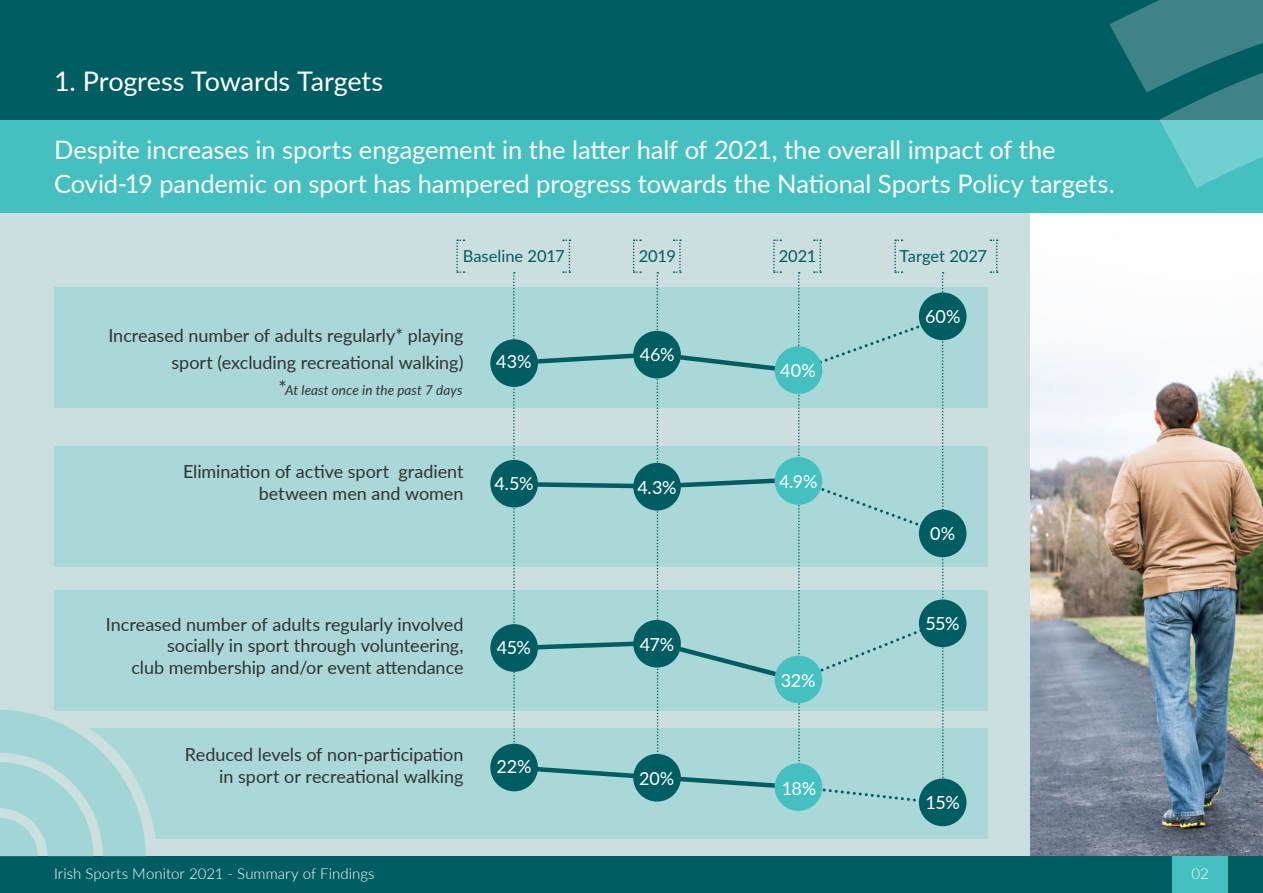
<style>
.page{position:relative;width:1263px;height:893px;background:#fff}
.page>*{position:absolute;margin:0;border:0;box-sizing:border-box;transform-origin:0 0}
.t1{font:27px "Lato";letter-spacing:-.01em;color:#fff}
.t2{font:25.5px "Lato";letter-spacing:-.005em;color:#fff}
.t3{font:18px "Lato";letter-spacing:-.005em;color:#323232}
.t4{font:18px "Lato";letter-spacing:-.01em;color:#fff}
.t5{font:16.5px "Lato";letter-spacing:-.005em;color:#005d62}
.t6{font:300 15px "Lato";letter-spacing:.005em;color:#fff}
.t7{font:italic 13.5px "Lato";letter-spacing:.01em;color:#323232}
.s1{font-style:normal;font-size:19.5px}
</style>
<div class="page">
<div style="left:0;top:184px;width:1263px;height:683px;background:#cbdfe0"></div>
<img style="left:1030px;top:213px;width:233px;height:644px">
<div style="left:0;top:857px;width:1263px;height:36px;background:#005d62"></div>
<div style="left:0;top:117px;width:1263px;height:96px;background:#44c0c0"></div>
<div style="left:0;top:0;width:1263px;height:119px;background:#005d62"></div>
<div style="left:1173px;top:857px;width:55px;height:36px;background:#44c0c0"></div>
<div style="left:146px;top:728px;width:842px;height:111px;background:#aad7d8"></div>
<div style="left:54px;top:590px;width:934px;height:120px;background:#aad7d8"></div>
<div style="left:54px;top:447px;width:934px;height:120px;background:#aad7d8"></div>
<div style="left:54px;top:287px;width:934px;height:121px;background:#aad7d8"></div>
<div style="left:490px;top:339px;width:48px;height:48px;background:#005d62;border-radius:50%"></div>
<div style="left:919px;top:293px;width:47px;height:47px;background:#005d62;border-radius:50%"></div>
<div style="left:490px;top:460px;width:48px;height:47px;background:#005d62;border-radius:50%"></div>
<div style="left:919px;top:510px;width:47px;height:47px;background:#005d62;border-radius:50%"></div>
<div style="left:490px;top:624px;width:48px;height:48px;background:#005d62;border-radius:50%"></div>
<div style="left:919px;top:599px;width:47px;height:48px;background:#005d62;border-radius:50%"></div>
<div style="left:490px;top:744px;width:48px;height:47px;background:#005d62;border-radius:50%"></div>
<div style="left:775px;top:763px;width:47px;height:48px;background:#44c0c0;border-radius:50%"></div>
<div style="left:919px;top:779px;width:47px;height:47px;background:#005d62;border-radius:50%"></div>
<svg style="left:456px;top:239px;width:8px;height:34px"></svg>
<svg style="left:507px;top:239px;width:437px;height:567px"></svg>
<svg style="left:990px;top:239px;width:8px;height:34px"></svg>
<svg style="left:1109px;top:0;width:154px;height:188px"></svg>
<svg style="left:0;top:710px;width:146px;height:147px"></svg>
<p class="t1" style="left:54px;top:62px;width:331px">1. Progress Towards Targets</p>
<p class="t2" style="left:54px;top:131px;width:1003px">Despite increases in sports engagement in the latter half of 2021, the overall impact of the</p>
<p class="t2" style="left:54px;top:166px;width:1062px">Covid-19 pandemic on sport has hampered progress towards the National Sports Policy targets.</p>
<p class="t5" style="left:463px;top:244px;width:104px">Baseline 2017</p>
<p class="t5" style="left:639px;top:244px;width:39px">2019</p>
<p class="t5" style="left:779px;top:244px;width:39px">2021</p>
<p class="t5" style="left:899px;top:244px;width:89px">Target 2027</p>
<p class="t3" style="left:108px;top:323px;width:357px">Increased number of adults regularly* playing</p>
<p class="t3" style="left:171px;top:350px;width:293px">sport (excluding recreational walking)</p>
<p class="t7" style="left:279px;top:381px;width:185px"><span class="s1">*</span>At least once in the past 7 days</p>
<p class="t3" style="left:183px;top:459px;width:282px">Elimination of active sport gradient</p>
<p class="t3" style="left:259px;top:480px;width:206px">between men and women</p>
<p class="t4" style="left:496px;top:349px;width:37px">43%</p>
<p class="t4" style="left:640px;top:342px;width:36px">46%</p>
<p class="t4" style="left:780px;top:357px;width:37px">40%</p>
<p class="t4" style="left:494px;top:470px;width:41px">4.5%</p>
<p class="t4" style="left:637px;top:474px;width:41px">4.3%</p>
<p class="t4" style="left:779px;top:469px;width:40px">4.9%</p>
<p class="t3" style="left:106px;top:611px;width:359px">Increased number of adults regularly involved</p>
<p class="t3" style="left:167px;top:633px;width:298px">socially in sport through volunteering,</p>
<p class="t3" style="left:131px;top:655px;width:334px">club membership and/or event attendance</p>
<p class="t3" style="left:185px;top:741px;width:280px">Reduced levels of non-participation</p>
<p class="t3" style="left:219px;top:763px;width:246px">in sport or recreational walking</p>
<p class="t4" style="left:497px;top:634px;width:36px">45%</p>
<p class="t4" style="left:640px;top:631px;width:36px">47%</p>
<p class="t4" style="left:496px;top:754px;width:37px">22%</p>
<p class="t4" style="left:639px;top:765px;width:37px">20%</p>
<p class="t4" style="left:781px;top:667px;width:36px">32%</p>
<p class="t4" style="left:782px;top:775px;width:36px">18%</p>
<p class="t4" style="left:925px;top:303px;width:37px">60%</p>
<p class="t4" style="left:930px;top:520px;width:26px">0%</p>
<p class="t4" style="left:925px;top:611px;width:36px">55%</p>
<p class="t4" style="left:925px;top:790px;width:36px">15%</p>
<p class="t6" style="left:54px;top:863px;width:322px">Irish Sports Monitor 2021 - Summary of Findings</p>
<p class="t6" style="left:1191px;top:863px;width:19px">02</p>
</div>
